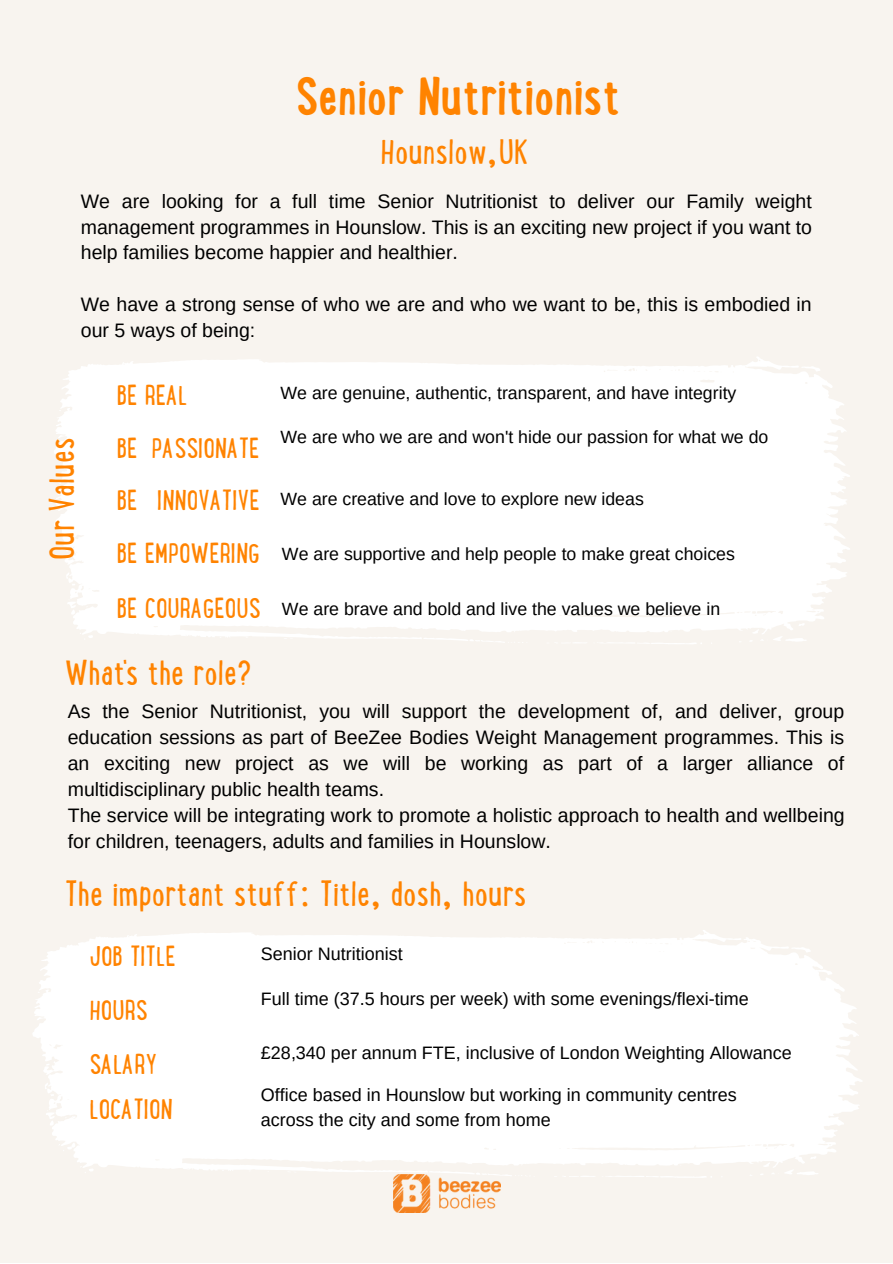
<style>
.page{position:relative;width:893px;height:1264px;background:#fff}
.page>*{position:absolute;margin:0;border:0;box-sizing:border-box;transform-origin:0 0}
.t1{font:700 47.25px "Lunch Box";color:#ff8300}
.t2{font:37.5px "Lunch Box";color:#ff8300}
.t3{font:30px/53.4px "Lunch Box";color:#ff8300}
.t4{font:19.5px/25.8px "Arimo";color:#000}
.t5{font:18px/24.8px "Arimo";color:#000}
.t6{font:17.7px "Arimo";color:#000}
</style>
<div class="page">
<div style="left:0;top:0;width:892px;height:1262px;background:#f8f4ef"></div>
<svg style="left:74px;top:987px;width:788px;height:185px;fill:#fefefd"></svg>
<svg style="left:287px;top:1170px;width:10px;height:2px"></svg>
<svg style="left:555px;top:1176px;width:157px;height:1px"></svg>
<svg style="left:80px;top:1165px;width:14px;height:8px"></svg>
<svg style="left:429px;top:1170px;width:106px;height:6px"></svg>
<img style="left:393px;top:1174px;width:107px;height:38px">
<svg style="left:33px;top:947px;width:808px;height:203px;fill:#fff"></svg>
<svg style="left:791px;top:947px;width:20px;height:5px"></svg>
<svg style="left:44px;top:1082px;width:10px;height:14px"></svg>
<svg style="left:265px;top:1148px;width:10px;height:2px"></svg>
<svg style="left:532px;top:1153px;width:158px;height:3px"></svg>
<svg style="left:58px;top:1131px;width:18px;height:20px"></svg>
<svg style="left:407px;top:1148px;width:106px;height:6px"></svg>
<svg style="left:46px;top:1109px;width:9px;height:16px"></svg>
<svg style="left:738px;top:1134px;width:80px;height:42px"></svg>
<div style="left:65px;top:930px;width:723px;height:190px;background:#fff"></div>
<svg style="left:743px;top:938px;width:18px;height:5px"></svg>
<svg style="left:76px;top:1059px;width:8px;height:13px"></svg>
<svg style="left:512px;top:1123px;width:141px;height:2px"></svg>
<svg style="left:88px;top:1114px;width:13px;height:7px"></svg>
<svg style="left:400px;top:1119px;width:95px;height:5px"></svg>
<svg style="left:77px;top:1084px;width:8px;height:14px"></svg>
<svg style="left:696px;top:1105px;width:52px;height:18px"></svg>
<svg style="left:70px;top:566px;width:777px;height:73px;fill:#fff"></svg>
<svg style="left:283px;top:637px;width:10px;height:2px"></svg>
<svg style="left:608px;top:642px;width:94px;height:2px"></svg>
<svg style="left:80px;top:632px;width:13px;height:7px"></svg>
<svg style="left:423px;top:637px;width:104px;height:6px"></svg>
<svg style="left:67px;top:599px;width:9px;height:16px"></svg>
<svg style="left:749px;top:623px;width:58px;height:19px"></svg>
<div style="left:54px;top:357px;width:796px;height:209px;background:#fff"></div>
<svg style="left:801px;top:366px;width:19px;height:6px"></svg>
<svg style="left:66px;top:499px;width:9px;height:14px"></svg>
<svg style="left:546px;top:569px;width:41px;height:2px"></svg>
<svg style="left:283px;top:564px;width:10px;height:2px"></svg>
<svg style="left:593px;top:569px;width:109px;height:2px"></svg>
<svg style="left:66px;top:553px;width:27px;height:33px"></svg>
<svg style="left:423px;top:564px;width:104px;height:6px"></svg>
<svg style="left:67px;top:526px;width:9px;height:16px"></svg>
<svg style="left:749px;top:550px;width:58px;height:19px"></svg>
<h1 class="t1" style="left:296px;top:79px;width:326px">Senior Nutritionist</h1>
<h2 class="t2" style="left:380px;top:137px;width:150px">Hounslow,UK</h2>
<p class="t4" style="left:81px;top:188px;width:732px;text-align:justify">We are looking for a full time Senior Nutritionist to deliver our Family weight management programmes in Hounslow. This is an exciting new project if you want to help families become happier and healthier.</p>
<p class="t4" style="left:81px;top:291px;width:732px">We have a strong sense of who we are and who we want to be, this is embodied in our 5 ways of being:</p>
<h2 class="t2" style="left:48px;top:560px;width:124px;rotate:-90deg">Our Values</h2>
<h3 class="t3" style="left:117px;top:372px;width:145px">BE REAL<br>BE PASSIONATE<br>BE INNOVATIVE<br>BE EMPOWERING<br>BE COURAGEOUS</h3>
<h2 class="t2" style="left:65px;top:659px;width:188px">What's the role?</h2>
<p class="t6" style="left:280px;top:383px;width:457px">We are genuine, authentic, transparent, and have integrity</p>
<p class="t6" style="left:280px;top:427px;width:489px">We are who we are and won't hide our passion for what we do</p>
<p class="t6" style="left:280px;top:488px;width:365px">We are creative and love to explore new ideas</p>
<p class="t6" style="left:282px;top:543px;width:454px">We are supportive and help people to make great choices</p>
<p class="t6" style="left:282px;top:599px;width:439px">We are brave and bold and live the values we believe in</p>
<p class="t4" style="left:68px;top:698px;width:778px">As the Senior Nutritionist, you will support the development of, and deliver, group education sessions as part of BeeZee Bodies Weight Management programmes. This is an exciting new project as we will be working as part of a larger alliance of multidisciplinary public health teams.<br>The service will be integrating work to promote a holistic approach to health and wellbeing for children, teenagers, adults and families in Hounslow.</p>
<h2 class="t2" style="left:65px;top:880px;width:463px">The important stuff: Title, dosh, hours</h2>
<h3 class="t3" style="left:89px;top:933px;width:88px;line-height:54px">JOB TITLE<br>HOURS<br>SALARY</h3>
<h3 class="t3" style="left:89px;top:1086px;width:85px">LOCATION</h3>
<p class="t5" style="left:261px;top:941px;width:143px">Senior Nutritionist</p>
<p class="t5" style="left:261px;top:986px;width:489px">Full time (37.5 hours per week) with some evenings/flexi-time</p>
<p class="t5" style="left:261px;top:1040px;width:532px">£28,340 per annum FTE, inclusive of London Weighting Allowance</p>
<p class="t5" style="left:261px;top:1082px;width:477px">Office based in Hounslow but working in community centres across the city and some from home</p>
</div>
